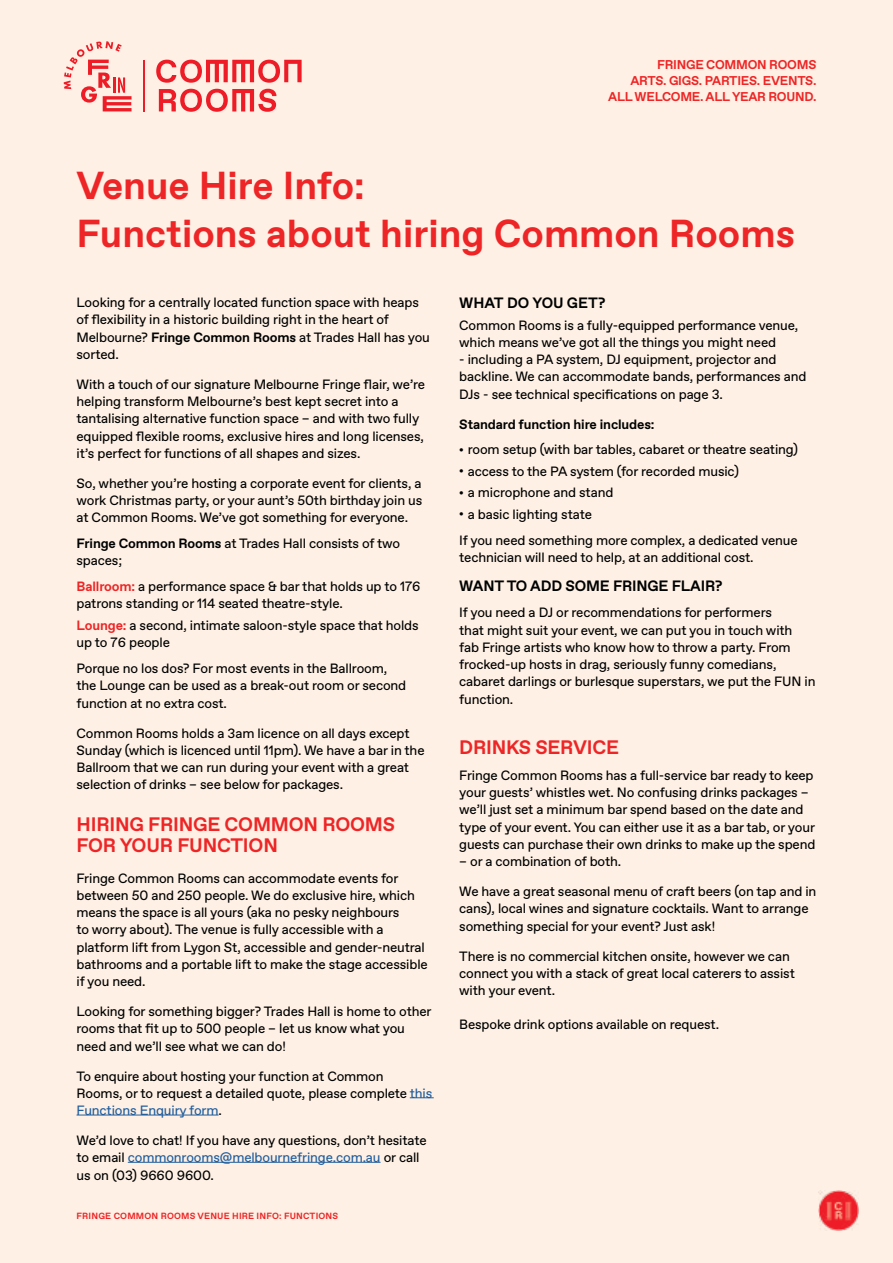
<style>
.page{position:relative;width:893px;height:1263px;background:#fef0e4}
.page>*{position:absolute;margin:0;border:0;box-sizing:border-box;transform-origin:0 0}
.t1{font:700 39px/48px "Favorit";color:#ee2526}
.t2{font:700 19.5px/21px "Favorit";letter-spacing:-.01em;color:#ee2526}
.t3{font:700 15px "Favorit";letter-spacing:-.01em;color:#000101}
.t4{font:13.5px/17.2px "Favorit";letter-spacing:-.01em;color:#000101}
.t5{font:700 13.5px "Favorit";letter-spacing:-.01em;color:#000101}
.t6{font:700 12.75px/15.8px "Favorit";letter-spacing:-.02em;color:#ee2526;text-align:right}
.t7{font:700 9px "Favorit";letter-spacing:.02em;color:#ee2526}
.s1{font-weight:700}
.s2{font-weight:700;color:#ee2526}
.s3{color:#215e9e}
.s4{font-size:9px}
</style>
<div class="page">
<hr style="left:143px;top:60px;width:2px;height:51px;background:#ed1c26">
<svg style="left:159px;top:89px;width:117px;height:23px"></svg>
<svg style="left:156px;top:60px;width:146px;height:23px"></svg>
<svg style="left:64px;top:41px;width:68px;height:70px"></svg>
<img style="left:819px;top:1190px;width:40px;height:40px">
<svg style="left:410px;top:1097px;width:24px;height:1px"></svg>
<hr style="left:77px;top:1115px;width:142px;height:1px;background:#215e9e">
<hr style="left:128px;top:1162px;width:252px;height:1px;background:#215e9e">
<p class="t6" style="left:608px;top:57px;width:210px">FRINGE COMMON ROOMS<br>ARTS. GIGS. PARTIES. EVENTS.<br>ALL WELCOME. ALL YEAR ROUND.</p>
<h1 class="t1" style="left:77px;top:162px;width:720px">Venue Hire Info:<br>Functions about hiring Common Rooms</h1>
<p class="t4" style="left:77px;top:294px;width:355px">Looking for a centrally located function space with heaps of flexibility in a historic building right in the heart of Melbourne? <span class="s1">Fringe Common Rooms</span> at Trades Hall has you sorted.</p>
<p class="t4" style="left:77px;top:375px;width:350px">With a touch of our signature Melbourne Fringe flair, we’re helping transform Melbourne’s best kept secret into a tantalising alternative function space – and with two fully equipped flexible rooms, exclusive hires and long licenses, it’s perfect for functions of all shapes and sizes.</p>
<p class="t4" style="left:77px;top:474px;width:347px;text-align:justify">So, whether you’re hosting a corporate event for clients, a work Christmas party, or your aunt’s 50th birthday join us at Common Rooms. We’ve got something for everyone.</p>
<p class="t4" style="left:77px;top:535px;width:325px"><span class="s1">Fringe Common Rooms</span> at Trades Hall consists of two spaces;</p>
<p class="t4" style="left:77px;top:578px;width:346px"><span class="s2">Ballroom:</span> a performance space &amp; bar that holds up to 176 patrons standing or 114 seated theatre-style.</p>
<p class="t4" style="left:77px;top:616px;width:344px"><span class="s2">Lounge:</span> a second, intimate saloon-style space that holds up to 76 people</p>
<p class="t4" style="left:77px;top:659px;width:331px">Porque no los dos? For most events in the Ballroom, the Lounge can be used as a break-out room or second function at no extra cost.</p>
<p class="t4" style="left:77px;top:724px;width:350px">Common Rooms holds a 3am licence on all days except Sunday (which is licenced until 11pm). We have a bar in the Ballroom that we can run during your event with a great selection of drinks – see below for packages.</p>
<h2 class="t2" style="left:77px;top:814px;width:320px">HIRING FRINGE COMMON ROOMS<br>FOR YOUR FUNCTION</h2>
<p class="t4" style="left:77px;top:869px;width:353px">Fringe Common Rooms can accommodate events for between 50 and 250 people. We do exclusive hire, which means the space is all yours (aka no pesky neighbours<br>to worry about). The venue is fully accessible with a platform lift from Lygon St, accessible and gender-neutral bathrooms and a portable lift to make the stage accessible if you need.</p>
<p class="t4" style="left:77px;top:1002px;width:357px">Looking for something bigger? Trades Hall is home to other rooms that fit up to 500 people – let us know what you need and we’ll see what we can do!</p>
<p class="t4" style="left:77px;top:1067px;width:357px">To enquire about hosting your function at Common<br>Rooms, or to request a detailed quote, please complete <span class="s3">this<br>Functions Enquiry form</span>.</p>
<p class="t4" style="left:77px;top:1131px;width:352px">We’d love to chat! If you have any questions, don’t hesitate to email <span class="s3">commonrooms@melbournefringe.com.au</span> or call us on (03) 9660 9600.</p>
<p class="t7" style="left:77px;top:1209px;width:263px">FRINGE COMMON ROOMS VENUE HIRE INFO: FUNCTIONS</p>
<p class="t3" style="left:459px;top:293px;width:148px">WHAT DO YOU GET?</p>
<p class="t4" style="left:459px;top:316px;width:341px">Common Rooms is a fully-equipped performance venue, which means we’ve got all the things you might need</p>
<p class="t4" style="left:459px;top:351px;width:349px">- including a PA system, DJ equipment, projector and backline. We can accommodate bands, performances and<br>DJs - see technical specifications on page 3.</p>
<p class="t5" style="left:459px;top:415px;width:197px">Standard function hire includes:</p>
<p class="t4" style="left:459px;top:441px;width:340px"><span class="s4">•</span> room setup (with bar tables, cabaret or theatre seating)</p>
<p class="t4" style="left:459px;top:462px;width:281px"><span class="s4">•</span> access to the PA system (for recorded music)</p>
<p class="t4" style="left:459px;top:484px;width:156px"><span class="s4">•</span> a microphone and stand</p>
<p class="t4" style="left:459px;top:501px;width:340px;line-height:25.8px"><span class="s4">•</span> a basic lighting state<br>If you need something more complex, a dedicated venue</p>
<p class="t4" style="left:459px;top:548px;width:296px">technician will need to help, at an additional cost.</p>
<p class="t3" style="left:459px;top:576px;width:265px">WANT TO ADD SOME FRINGE FLAIR?</p>
<p class="t4" style="left:459px;top:604px;width:358px">If you need a DJ or recommendations for performers<br>that might suit your event, we can put you in touch with<br>fab Fringe artists who know how to throw a party. From frocked-up hosts in drag, seriously funny comedians, cabaret darlings or burlesque superstars, we put the FUN in function.</p>
<h2 class="t2" style="left:459px;top:737px;width:161px">DRINKS SERVICE</h2>
<p class="t4" style="left:459px;top:766px;width:358px">Fringe Common Rooms has a full-service bar ready to keep your guests’ whistles wet. No confusing drinks packages – we’ll just set a minimum bar spend based on the date and type of your event. You can either use it as a bar tab, or your guests can purchase their own drinks to make up the spend</p>
<p class="t4" style="left:459px;top:852px;width:163px">– or a combination of both.</p>
<p class="t4" style="left:459px;top:882px;width:359px">We have a great seasonal menu of craft beers (on tap and in cans), local wines and signature cocktails. Want to arrange something special for your event? Just ask!</p>
<p class="t4" style="left:459px;top:947px;width:337px">There is no commercial kitchen onsite, however we can connect you with a stack of great local caterers to assist with your event.</p>
<p class="t4" style="left:459px;top:1015px;width:261px">Bespoke drink options available on request.</p>
</div>
